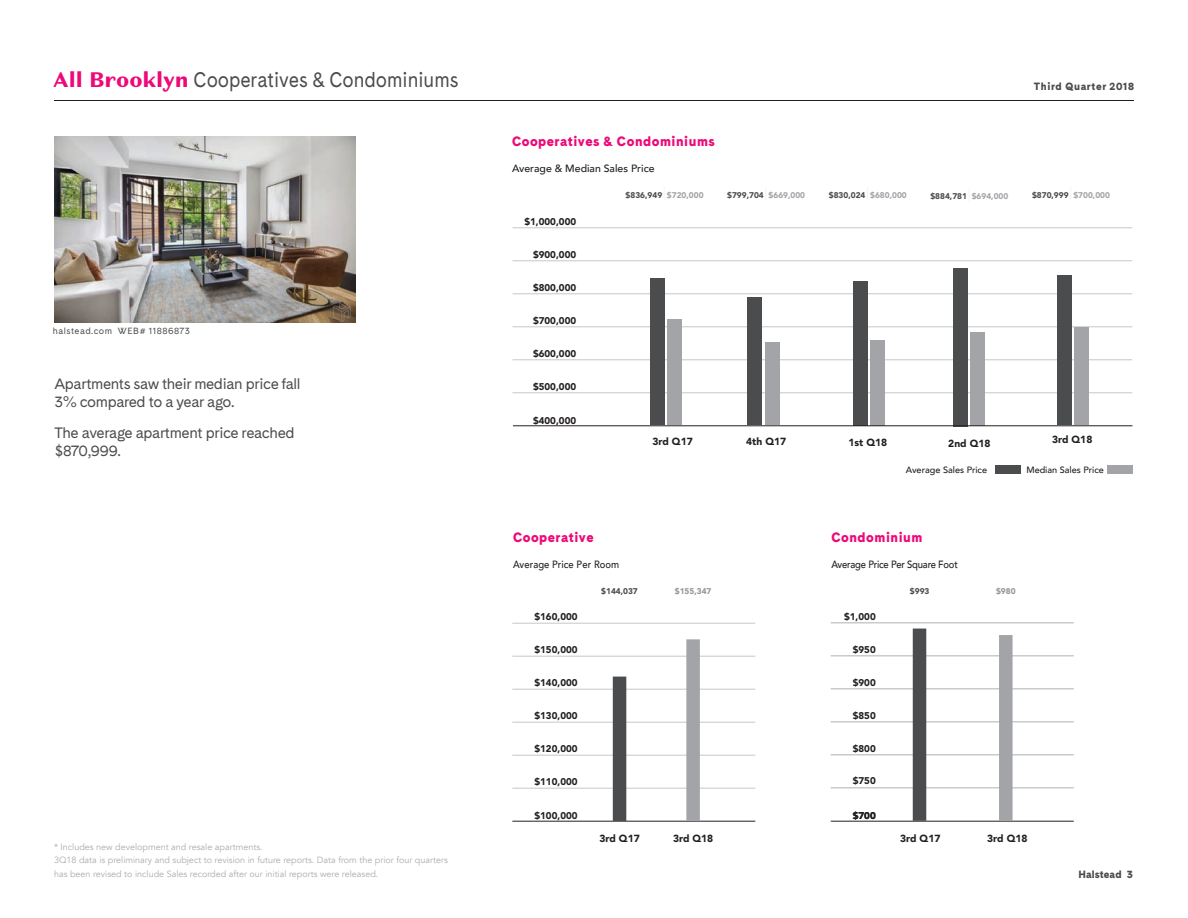
<style>
.page{position:relative;width:1188px;height:918px;background:#fff}
.page>*{position:absolute;margin:0;border:0;box-sizing:border-box;transform-origin:0 0}
.t1{font:21px "Cadiz";color:#4b4c4d;scale:.9 1}
.t2{font:15px/18px "Cadiz";letter-spacing:-.025em;color:#4b4c4d}
.t3{font:900 13.5px "Cadiz";letter-spacing:.04em;color:#ed0978}
.t4{font:500 10.5px "Avenir";letter-spacing:-.02em;color:#231f20;scale:.9 1}
.t5{font:500 10.5px "Avenir";color:#231f20}
.t6{font:500 10.5px "Avenir";color:#231f20;scale:.9 1}
.t7{font:900 10.5px "Cadiz";letter-spacing:.06em;color:#4b4c4d}
.t8{font:900 10.5px "Cadiz";letter-spacing:.01em;color:#4b4c4d}
.t9{font:900 10.2px "Avenir";color:#231f20}
.t10{font:900 9.75px "Avenir";color:#231f20}
.t11{font:500 9.15px "Avenir";color:#231f20}
.t12{font:9px/13.5px "Avenir";color:#abacb0}
.t13{font:9px "Cadiz";letter-spacing:.05em;color:#4b4c4d}
.t14{font:900 8.25px "Avenir";color:#4b4c4d}
.t15{font:900 8.25px "Avenir";color:#939598}
.s1{font-family:"Domaine Sans Text";font-weight:900;color:#ed0978}
.s2{color:#a3a4a8}
</style>
<div class="page">
<div style="left:1107px;top:465px;width:25px;height:8px;background:#a3a4a8"></div>
<div style="left:996px;top:465px;width:25px;height:8px;background:#4b4c4d"></div>
<hr style="left:513px;top:393px;width:619px;height:1px;background:#c6c7c9">
<hr style="left:513px;top:360px;width:619px;height:1px;background:#c6c7c9">
<hr style="left:513px;top:327px;width:619px;height:1px;background:#c6c7c9">
<hr style="left:513px;top:294px;width:619px;height:1px;background:#c6c7c9">
<hr style="left:513px;top:261px;width:619px;height:1px;background:#c6c7c9">
<hr style="left:513px;top:228px;width:619px;height:1px;background:#c6c7c9">
<hr style="left:512px;top:788px;width:243px;height:1px;background:#c6c7c9">
<hr style="left:512px;top:755px;width:243px;height:1px;background:#c6c7c9">
<hr style="left:512px;top:722px;width:243px;height:1px;background:#c6c7c9">
<hr style="left:512px;top:689px;width:243px;height:1px;background:#c6c7c9">
<hr style="left:512px;top:656px;width:243px;height:1px;background:#c6c7c9">
<hr style="left:512px;top:623px;width:243px;height:1px;background:#c6c7c9">
<div style="left:1057px;top:275px;width:14px;height:150px;background:#4b4c4d"></div>
<div style="left:1074px;top:327px;width:15px;height:98px;background:#a3a4a8"></div>
<div style="left:954px;top:268px;width:14px;height:158px;background:#4b4c4d"></div>
<div style="left:970px;top:333px;width:15px;height:93px;background:#a3a4a8"></div>
<svg style="left:867px;top:187px;width:1px;height:13px"></svg>
<div style="left:853px;top:281px;width:15px;height:145px;background:#4b4c4d"></div>
<div style="left:870px;top:341px;width:15px;height:85px;background:#a3a4a8"></div>
<div style="left:747px;top:297px;width:15px;height:128px;background:#4b4c4d"></div>
<div style="left:765px;top:342px;width:15px;height:83px;background:#a3a4a8"></div>
<div style="left:650px;top:279px;width:15px;height:146px;background:#4b4c4d"></div>
<div style="left:667px;top:319px;width:15px;height:106px;background:#a3a4a8"></div>
<hr style="left:513px;top:425px;width:619px;height:1px;background:#231f20">
<hr style="left:831px;top:788px;width:243px;height:1px;background:#c6c7c9">
<hr style="left:831px;top:755px;width:243px;height:1px;background:#c6c7c9">
<hr style="left:831px;top:722px;width:243px;height:1px;background:#c6c7c9">
<hr style="left:831px;top:689px;width:243px;height:1px;background:#c6c7c9">
<hr style="left:831px;top:656px;width:243px;height:1px;background:#c6c7c9">
<hr style="left:831px;top:623px;width:243px;height:1px;background:#c6c7c9">
<hr style="left:512px;top:821px;width:243px;height:1px;background:#231f20">
<hr style="left:831px;top:821px;width:243px;height:1px;background:#231f20">
<div style="left:613px;top:677px;width:13px;height:144px;background:#4b4c4d"></div>
<div style="left:686px;top:639px;width:14px;height:182px;background:#a3a4a8"></div>
<div style="left:913px;top:629px;width:13px;height:192px;background:#4b4c4d"></div>
<div style="left:999px;top:635px;width:14px;height:186px;background:#a3a4a8"></div>
<hr style="left:54px;top:100px;width:1080px;height:1px;background:#231f20">
<img style="left:54px;top:137px;width:301px;height:185px">
<h1 class="t1" style="left:53px;top:68px;width:452px"><span class="s1">All Brooklyn</span> Cooperatives &amp; Condominiums</h1>
<p class="t7" style="left:1034px;top:80px;width:102px">Third Quarter 2018</p>
<h3 class="t3" style="left:512px;top:133px;width:204px">Cooperatives &amp; Condominiums</h3>
<p class="t13" style="left:53px;top:326px;width:139px">halstead.com WEB# 11886873</p>
<h2 class="t2" style="left:54px;top:375px;width:248px">Apartments saw their median price fall<br>3% compared to a year ago.</h2>
<h2 class="t2" style="left:54px;top:425px;width:241px">The average apartment price reached $870,999.</h2>
<p class="t12" style="left:54px;top:840px;width:395px">* Includes new development and resale apartments.<br>3Q18 data is preliminary and subject to revision in future reports. Data from the prior four quarters has been revised to include Sales recorded after our initial reports were released.</p>
<p class="t5" style="left:512px;top:159px;width:144px">Average &amp; Median Sales Price</p>
<p class="t10" style="left:524px;top:216px;width:53px">$1,000,000</p>
<p class="t10" style="left:533px;top:248px;width:45px">$900,000</p>
<p class="t10" style="left:533px;top:282px;width:45px">$800,000</p>
<p class="t10" style="left:533px;top:315px;width:45px">$700,000</p>
<p class="t10" style="left:533px;top:348px;width:45px">$600,000</p>
<p class="t10" style="left:533px;top:380px;width:45px">$500,000</p>
<p class="t10" style="left:533px;top:414px;width:45px">$400,000</p>
<p class="t14" style="left:626px;top:190px;width:79px">$836,949 <span class="s2">$720,000</span></p>
<p class="t9" style="left:652px;top:436px;width:42px">3rd Q17</p>
<p class="t14" style="left:727px;top:190px;width:79px">$799,704 <span class="s2">$669,000</span></p>
<p class="t9" style="left:746px;top:436px;width:41px">4th Q17</p>
<h3 class="t3" style="left:513px;top:528px;width:82px">Cooperative</h3>
<p class="t14" style="left:829px;top:190px;width:79px">$830,024 <span class="s2">$680,000</span></p>
<p class="t14" style="left:930px;top:191px;width:79px">$884,781 <span class="s2">$694,000</span></p>
<p class="t14" style="left:1032px;top:190px;width:79px">$870,999 <span class="s2">$700,000</span></p>
<p class="t9" style="left:848px;top:436px;width:40px">1st Q18</p>
<p class="t9" style="left:948px;top:437px;width:44px">2nd Q18</p>
<p class="t9" style="left:1052px;top:434px;width:42px">3rd Q18</p>
<p class="t11" style="left:906px;top:462px;width:83px">Average Sales Price</p>
<p class="t11" style="left:1026px;top:462px;width:79px">Median Sales Price</p>
<h3 class="t3" style="left:831px;top:528px;width:93px">Condominium</h3>
<p class="t6" style="left:513px;top:555px;width:120px">Average Price Per Room</p>
<p class="t4" style="left:831px;top:555px;width:142px">Average Price Per Square Foot</p>
<p class="t14" style="left:601px;top:586px;width:38px">$144,037</p>
<p class="t15" style="left:675px;top:586px;width:38px">$155,347</p>
<p class="t14" style="left:910px;top:586px;width:21px">$993</p>
<p class="t15" style="left:996px;top:586px;width:21px">$980</p>
<p class="t10" style="left:534px;top:611px;width:45px">$160,000</p>
<p class="t10" style="left:534px;top:644px;width:45px">$150,000</p>
<p class="t10" style="left:534px;top:677px;width:45px">$140,000</p>
<p class="t10" style="left:534px;top:710px;width:45px">$130,000</p>
<p class="t10" style="left:534px;top:743px;width:45px">$120,000</p>
<p class="t10" style="left:844px;top:611px;width:33px">$1,000</p>
<p class="t10" style="left:853px;top:643px;width:25px">$950</p>
<p class="t10" style="left:853px;top:677px;width:25px">$900</p>
<p class="t10" style="left:853px;top:710px;width:25px">$850</p>
<p class="t10" style="left:853px;top:743px;width:25px">$800</p>
<p class="t10" style="left:534px;top:776px;width:45px">$110,000</p>
<p class="t10" style="left:853px;top:775px;width:25px">$750</p>
<p class="t10" style="left:534px;top:810px;width:45px">$100,000</p>
<p class="t10" style="left:853px;top:809px;width:25px">$700</p>
<p class="t9" style="left:599px;top:832px;width:42px">3rd Q17</p>
<p class="t9" style="left:673px;top:832px;width:42px">3rd Q18</p>
<p class="t9" style="left:900px;top:832px;width:42px">3rd Q17</p>
<p class="t9" style="left:987px;top:832px;width:42px">3rd Q18</p>
<p class="t8" style="left:1078px;top:868px;width:56px">Halstead 3</p>
</div>
